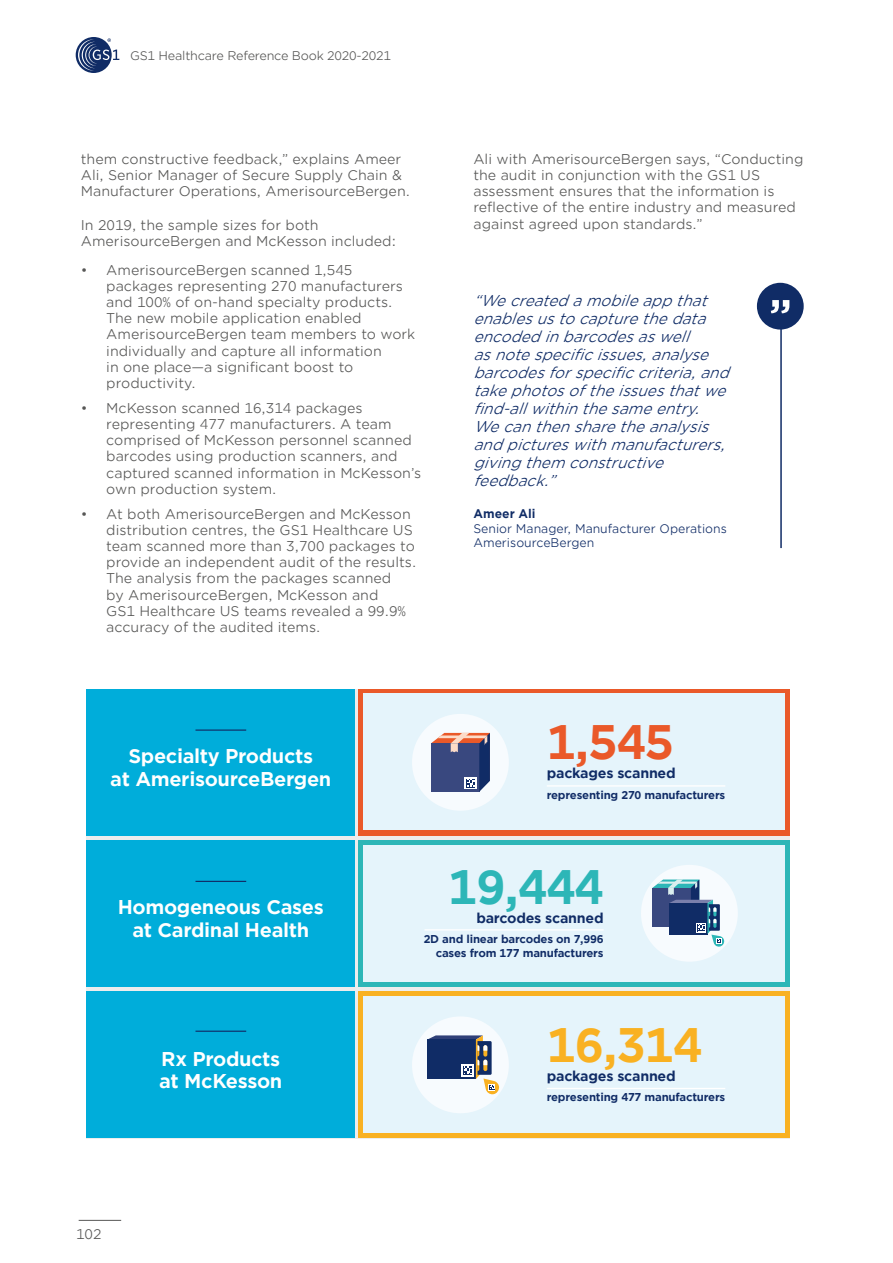
<style>
.page{position:relative;width:893px;height:1263px;background:#fff}
.page>*{position:absolute;margin:0;border:0;box-sizing:border-box;transform-origin:0 0}
.t1{font:700 46.2px "Gotham Office";color:#2db6b7}
.t2{font:700 46.2px "Gotham Office";color:#f9b122}
.t3{font:700 46.2px "Gotham Office";color:#ea5929}
.t4{font:700 19.05px/22.8px "Gotham Office";letter-spacing:-.02em;color:#fff;text-align:center}
.t5{font:italic 15px/18px "Gotham Office";color:#102c66}
.t6{font:700 13.65px "Gotham Office";letter-spacing:-.02em;color:#102c66}
.t7{font:13.5px/16.2px "Gotham Office";color:#575756}
.t8{font:12px/14.4px "Gotham Office";color:#102c66}
.t9{font:12px "Gotham Office";letter-spacing:-.02em;color:#575756}
.t10{font:700 10.8px/13.6px "Gotham Office";letter-spacing:-.02em;color:#102c66;text-align:right}
.s1{font-weight:700}
</style>
<div class="page">
<hr style="left:79px;top:1220px;width:42px;height:1px;background:#575756">
<div style="left:76px;top:37px;width:36px;height:36px;background:#102c66;border-radius:50%"></div>
<svg style="left:78px;top:38px;width:41px;height:33px"></svg>
<div style="left:87px;top:689px;width:703px;height:449px;background:#ededed"></div>
<div style="left:358px;top:991px;width:432px;height:147px;background:#f9b122"></div>
<div style="left:363px;top:996px;width:422px;height:136px;background:#e5f4fb"></div>
<div style="left:358px;top:689px;width:432px;height:147px;background:#ea5929"></div>
<div style="left:363px;top:693px;width:422px;height:137px;background:#e5f4fb"></div>
<div style="left:358px;top:840px;width:432px;height:147px;background:#2db6b7"></div>
<div style="left:363px;top:845px;width:422px;height:136px;background:#e5f4fb"></div>
<div style="left:87px;top:689px;width:268px;height:147px;background:#00adda"></div>
<div style="left:87px;top:840px;width:268px;height:147px;background:#00adda"></div>
<div style="left:87px;top:991px;width:268px;height:147px;background:#00adda"></div>
<div style="left:412px;top:714px;width:97px;height:97px;background:#f7fbfe;border-radius:50%"></div>
<svg style="left:431px;top:733px;width:59px;height:59px;background:#5d5c81"></svg>
<div style="left:641px;top:865px;width:97px;height:97px;background:#f7fbfe;border-radius:50%"></div>
<svg style="left:652px;top:879px;width:72px;height:68px"></svg>
<hr style="left:424px;top:929px;width:180px;height:1px;background:#fff">
<hr style="left:547px;top:785px;width:178px;height:2px;background:#fff">
<div style="left:412px;top:1016px;width:97px;height:97px;background:#f7fbfe;border-radius:50%"></div>
<hr style="left:547px;top:1088px;width:178px;height:1px;background:#fff">
<svg style="left:427px;top:1035px;width:72px;height:59px"></svg>
<hr style="left:195px;top:1030px;width:51px;height:2px;background:#102c66">
<hr style="left:195px;top:881px;width:51px;height:1px;background:#102c66">
<hr style="left:195px;top:729px;width:51px;height:2px;background:#102c66">
<hr style="left:780px;top:289px;width:2px;height:259px;background:#102c66">
<div style="left:757px;top:283px;width:47px;height:47px;background:#102c66;border-radius:50%"></div>
<svg style="left:771px;top:300px;width:18px;height:13px"></svg>
<p class="t9" style="left:130px;top:47px;width:262px">GS1 Healthcare Reference Book 2020-2021</p>
<p class="t7" style="left:81px;top:150px;width:331px">them constructive feedback,” explains Ameer<br>Ali, Senior Manager of Secure Supply Chain &amp;<br>Manufacturer Operations, AmerisourceBergen.</p>
<p class="t7" style="left:81px;top:216px;width:317px">In 2019, the sample sizes for both<br>AmerisourceBergen and McKesson included:</p>
<p class="t7" style="left:106px;top:261px;width:311px;text-indent:-26px">• AmerisourceBergen scanned 1,545 packages representing 270 manufacturers and 100% of on-hand specialty products.<br>The new mobile application enabled AmerisourceBergen team members to work individually and capture all information<br>in one place—a significant boost to productivity.</p>
<p class="t7" style="left:106px;top:399px;width:316px;text-indent:-26px">• McKesson scanned 16,314 packages representing 477 manufacturers. A team comprised of McKesson personnel scanned barcodes using production scanners, and captured scanned information in McKesson’s own production system.</p>
<p class="t7" style="left:106px;top:505px;width:311px;text-indent:-26px">• At both AmerisourceBergen and McKesson distribution centres, the GS1 Healthcare US team scanned more than 3,700 packages to provide an independent audit of the results.<br>The analysis from the packages scanned<br>by AmerisourceBergen, McKesson and<br>GS1 Healthcare US teams revealed a 99.9% accuracy of the audited items.</p>
<p class="t4" style="left:110px;top:744px;width:223px">Specialty Products<br>at AmerisourceBergen</p>
<p class="t7" style="left:473px;top:150px;width:332px">Ali with AmerisourceBergen says, “Conducting the audit in conjunction with the GS1 US assessment ensures that the information is reflective of the entire industry and measured against agreed upon standards.”</p>
<p class="t5" style="left:473px;top:291px;width:264px">“Wecreatedamobileappthat enablesustocapturethedata encodedinbarcodesaswell asnotespecificissues,analyse barcodesforspecificcriteria,and takephotosoftheissuesthatwe find-allwithinthesameentry.<br>Wecanthensharetheanalysis andpictureswithmanufacturers, givingthem constructive feedback.”</p>
<p class="t8" style="left:473px;top:506px;width:255px"><span class="s1">Ameer Ali<br></span>Senior Manager, Manufacturer Operations</p>
<p class="t8" style="left:473px;top:535px;width:122px">AmerisourceBergen</p>
<p class="t3" style="left:547px;top:711px;width:129px">1,545</p>
<p class="t6" style="left:547px;top:764px;width:130px">packages scanned</p>
<p class="t10" style="left:547px;top:788px;width:180px">representing 270 manufacturers</p>
<p class="t4" style="left:118px;top:896px;width:208px">Homogeneous Cases at Cardinal Health</p>
<p class="t4" style="left:159px;top:1047px;width:125px;text-align:left">Rx Products at McKesson</p>
<p class="t7" style="left:76px;top:1225px;width:27px">102</p>
<p class="t1" style="left:448px;top:855px;width:157px">19,444</p>
<p class="t6" style="left:476px;top:908px;width:129px">barcodes scanned</p>
<p class="t10" style="left:424px;top:932px;width:181px">2D and linear barcodes on 7,996 cases from 177 manufacturers</p>
<p class="t2" style="left:547px;top:1013px;width:157px">16,314</p>
<p class="t6" style="left:547px;top:1066px;width:130px">packages scanned</p>
<p class="t10" style="left:547px;top:1090px;width:180px">representing 477 manufacturers</p>
</div>
